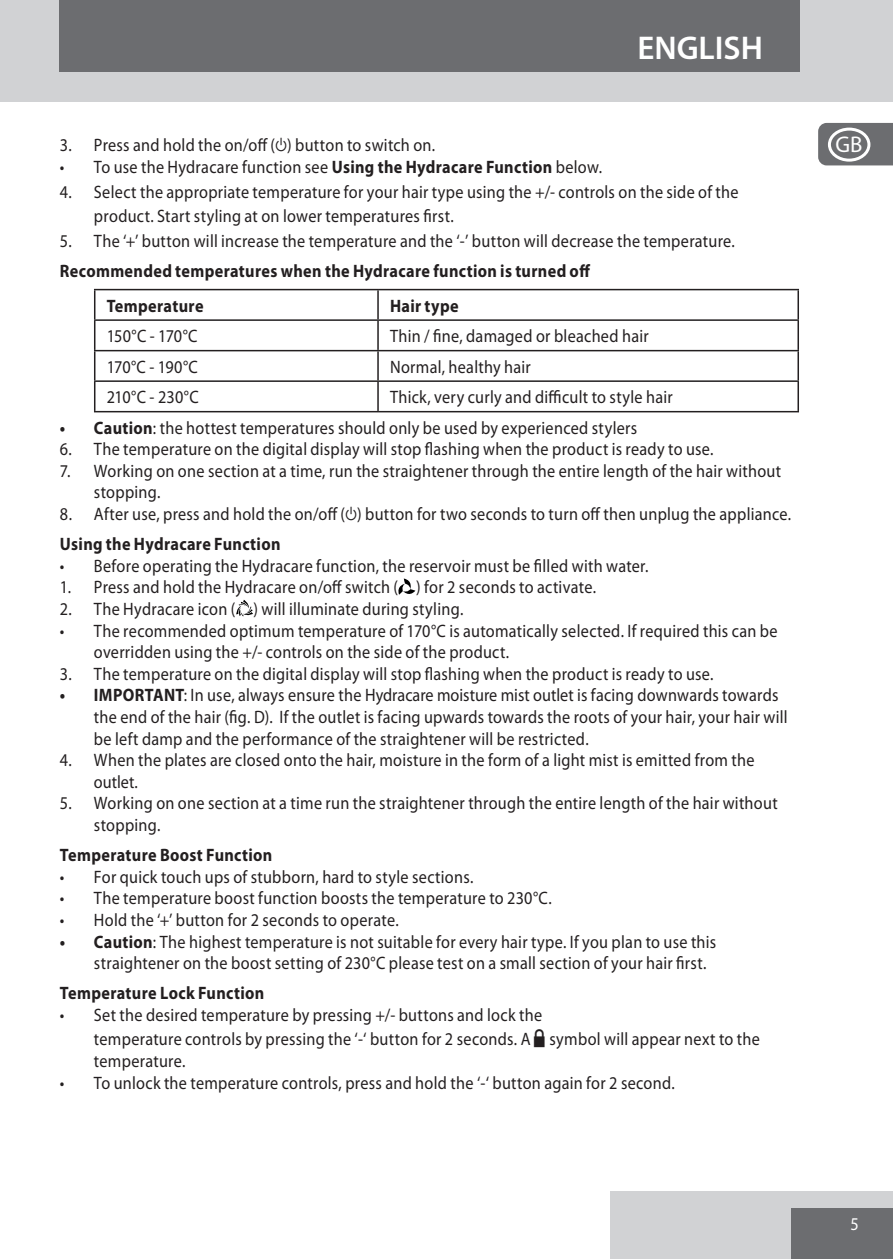
<style>
.page{position:relative;width:893px;height:1259px;background:#fff}
.page>*{position:absolute;margin:0;border:0;box-sizing:border-box;transform-origin:0 0}
.t1{font:600 33px "Myriad Pro";color:#fff}
.t2{font:22.8px "Myriad Pro";color:#fff}
.default{font:18px/21.6px "Myriad Pro";letter-spacing:.015em;color:#231f20;scale:.9 1}
.Subheading{font:700 18px "Myriad Pro";letter-spacing:.02em;color:#231f20;scale:.9 1}
.default_numbers{font:700 18px "Myriad Pro";letter-spacing:.02em;color:#231f20;scale:.9 1}
.default-2{font:700 18px "Myriad Pro";letter-spacing:.025em;color:#231f20;scale:.9 1}
.t3{font:18px "Myriad Pro";color:#fff;scale:.9 1}
.s1{font-family:"Myriad Dribsn Drabs"}
.s2{font-weight:700}
.s3{font-family:"Myriad Mine"}
</style>
<div class="page">
<div style="left:0;top:0;width:893px;height:102px;background:#d1d2d4"></div>
<div style="left:59px;top:0;width:740px;height:72px;background:#6c6d70"></div>
<div style="left:611px;top:1191px;width:282px;height:68px;background:#d1d2d4"></div>
<div style="left:791px;top:1208px;width:102px;height:51px;background:#6c6d70"></div>
<hr style="left:94px;top:289px;width:284px;height:1px;background:#231f20">
<hr style="left:378px;top:289px;width:421px;height:1px;background:#231f20">
<hr style="left:377px;top:290px;width:2px;height:29px;background:#231f20">
<hr style="left:797px;top:290px;width:2px;height:29px;background:#231f20">
<hr style="left:94px;top:319px;width:284px;height:2px;background:#231f20">
<hr style="left:378px;top:319px;width:421px;height:2px;background:#231f20">
<hr style="left:377px;top:321px;width:2px;height:29px;background:#231f20">
<hr style="left:797px;top:321px;width:2px;height:29px;background:#231f20">
<hr style="left:94px;top:350px;width:284px;height:1px;background:#231f20">
<hr style="left:378px;top:350px;width:421px;height:1px;background:#231f20">
<hr style="left:377px;top:351px;width:2px;height:29px;background:#231f20">
<hr style="left:797px;top:351px;width:2px;height:29px;background:#231f20">
<hr style="left:94px;top:380px;width:284px;height:2px;background:#231f20">
<svg style="left:94px;top:290px;width:1px;height:121px"></svg>
<hr style="left:378px;top:380px;width:421px;height:2px;background:#231f20">
<hr style="left:377px;top:382px;width:2px;height:29px;background:#231f20">
<hr style="left:797px;top:382px;width:2px;height:29px;background:#231f20">
<hr style="left:94px;top:411px;width:284px;height:1px;background:#231f20">
<hr style="left:378px;top:411px;width:421px;height:1px;background:#231f20">
<svg style="left:398px;top:578px;width:18px;height:17px"></svg>
<svg style="left:236px;top:600px;width:17px;height:17px"></svg>
<svg style="left:818px;top:123px;width:75px;height:42px;background:#747477"></svg>
<div style="left:828px;top:128px;width:42px;height:34px;border:3px solid #fff;border-radius:50%"></div>
<div style="left:828px;top:170px;width:42px;height:34px;border:3px solid #fff;border-radius:50%"></div>
<div style="left:828px;top:213px;width:42px;height:34px;border:3px solid #fff;border-radius:50%"></div>
<div style="left:828px;top:255px;width:42px;height:34px;border:3px solid #fff;border-radius:50%"></div>
<div style="left:828px;top:298px;width:42px;height:34px;border:3px solid #fff;border-radius:50%"></div>
<div style="left:828px;top:340px;width:42px;height:34px;border:3px solid #fff;border-radius:50%"></div>
<div style="left:828px;top:383px;width:42px;height:34px;border:3px solid #fff;border-radius:50%"></div>
<div style="left:828px;top:425px;width:42px;height:34px;border:3px solid #fff;border-radius:50%"></div>
<div style="left:828px;top:468px;width:42px;height:34px;border:3px solid #fff;border-radius:50%"></div>
<div style="left:828px;top:510px;width:42px;height:34px;border:3px solid #fff;border-radius:50%"></div>
<div style="left:828px;top:553px;width:42px;height:34px;border:3px solid #fff;border-radius:50%"></div>
<div style="left:828px;top:595px;width:42px;height:34px;border:3px solid #fff;border-radius:50%"></div>
<div style="left:828px;top:638px;width:42px;height:34px;border:3px solid #fff;border-radius:50%"></div>
<div style="left:828px;top:680px;width:42px;height:34px;border:3px solid #fff;border-radius:50%"></div>
<div style="left:828px;top:723px;width:42px;height:34px;border:3px solid #fff;border-radius:50%"></div>
<div style="left:828px;top:765px;width:42px;height:34px;border:3px solid #fff;border-radius:50%"></div>
<div style="left:828px;top:808px;width:42px;height:34px;border:3px solid #fff;border-radius:50%"></div>
<div style="left:828px;top:850px;width:42px;height:34px;border:3px solid #fff;border-radius:50%"></div>
<div style="left:828px;top:893px;width:42px;height:34px;border:3px solid #fff;border-radius:50%"></div>
<div style="left:828px;top:935px;width:42px;height:34px;border:3px solid #fff;border-radius:50%"></div>
<div style="left:828px;top:978px;width:42px;height:34px;border:3px solid #fff;border-radius:50%"></div>
<div style="left:828px;top:1020px;width:42px;height:34px;border:3px solid #fff;border-radius:50%"></div>
<div style="left:828px;top:1063px;width:42px;height:34px;border:3px solid #fff;border-radius:50%"></div>
<div style="left:828px;top:1106px;width:42px;height:34px;border:3px solid #fff;border-radius:50%"></div>
<div style="left:828px;top:1148px;width:42px;height:34px;border:3px solid #fff;border-radius:50%"></div>
<p class="t1" style="left:637px;top:27px;width:127px">ENGLISH</p>
<p class="default" style="left:60px;top:134px;width:419px">3. Press and hold the on/off (<span class="s1">C</span>) button to switch on.</p>
<p class="default" style="left:60px;top:156px;width:604px">• To use the Hydracare function see <span class="s2">Using the Hydracare Function</span> below.</p>
<p class="default" style="left:94px;top:179px;width:718px;line-height:24.6px;text-indent:-34px">4. Select the appropriate temperature for your hair type using the +/- controls on the side of the product. Start styling at on lower temperatures first.</p>
<p class="default" style="left:60px;top:230px;width:751px">5. The ‘+’ button will increase the temperature and the ‘-’ button will decrease the temperature.</p>
<p class="default_numbers" style="left:60px;top:259px;width:591px">Recommended temperatures when the Hydracare function is turned off</p>
<p class="default-2" style="left:107px;top:294px;width:109px">Temperature</p>
<p class="default-2" style="left:390px;top:294px;width:78px">Hair type</p>
<p class="default" style="left:107px;top:325px;width:102px">150°C - 170°C</p>
<p class="default" style="left:390px;top:325px;width:289px">Thin / fine, damaged or bleached hair</p>
<p class="default" style="left:107px;top:355px;width:103px">170°C - 190°C</p>
<p class="default" style="left:390px;top:355px;width:158px">Normal, healthy hair</p>
<p class="default" style="left:107px;top:386px;width:104px">210°C - 230°C</p>
<p class="default" style="left:390px;top:386px;width:316px">Thick, very curly and difficult to style hair</p>
<p class="default" style="left:60px;top:416px;width:643px"><span class="s2">• Caution</span>: the hottest temperatures should only be used by experienced stylers</p>
<p class="default" style="left:60px;top:438px;width:728px">6. The temperature on the digital display will stop flashing when the product is ready to use.</p>
<p class="default" style="left:94px;top:459px;width:765px;text-indent:-34px">7. Working on one section at a time, run the straightener through the entire length of the hair without stopping.</p>
<p class="default" style="left:60px;top:503px;width:814px">8. After use, press and hold the on/off (<span class="s1">C</span>) button for two seconds to turn off then unplug the appliance.</p>
<p class="Subheading" style="left:60px;top:532px;width:247px">Using the Hydracare Function</p>
<p class="default" style="left:60px;top:554px;width:655px">• Before operating the Hydracare function, the reservoir must be filled with water.</p>
<p class="default" style="left:60px;top:576px;width:597px">1. Press and hold the Hydracare on/off switch ( ) for 2 seconds to activate.</p>
<p class="default" style="left:60px;top:598px;width:450px">2. The Hydracare icon ( ) will illuminate during styling.</p>
<p class="default" style="left:94px;top:619px;width:761px;text-indent:-34px">• The recommended optimum temperature of 170°C is automatically selected. If required this can be overridden using the +/- controls on the side of the product.</p>
<p class="default" style="left:60px;top:662px;width:728px">3. The temperature on the digital display will stop flashing when the product is ready to use.</p>
<p class="default" style="left:94px;top:684px;width:772px;text-indent:-34px"><span class="s2">• IMPORTANT</span>: In use, always ensure the Hydracare moisture mist outlet is facing downwards towards the end of the hair (fig. D). If the outlet is facing upwards towards the roots of your hair, your hair will be left damp and the performance of the straightener will be restricted.</p>
<p class="default" style="left:94px;top:749px;width:735px;text-indent:-34px">4. When the plates are closed onto the hair, moisture in the form of a light mist is emitted from the outlet.</p>
<p class="default" style="left:94px;top:792px;width:761px;text-indent:-34px">5. Working on one section at a time run the straightener through the entire length of the hair without stopping.</p>
<p class="Subheading" style="left:60px;top:843px;width:238px">Temperature Boost Function</p>
<p class="default" style="left:60px;top:865px;width:461px">• For quick touch ups of stubborn, hard to style sections.</p>
<p class="default" style="left:60px;top:887px;width:548px">• The temperature boost function boosts the temperature to 230°C.</p>
<p class="default" style="left:60px;top:908px;width:378px">• Hold the ‘+’ button for 2 seconds to operate.</p>
<p class="default" style="left:94px;top:930px;width:693px;text-indent:-34px"><span class="s2">• Caution</span>: The highest temperature is not suitable for every hair type. If you plan to use this straightener on the boost setting of 230°C please test on a small section of your hair first.</p>
<p class="Subheading" style="left:60px;top:981px;width:229px">Temperature Lock Function</p>
<p class="default" style="left:94px;top:1002px;width:741px;line-height:24.6px;text-indent:-34px">• Set the desired temperature by pressing +/- buttons and lock the<br>temperature controls by pressing the ‘-‘ button for 2 seconds. A <span class="s3">L</span>symbol will appear next to the</p>
<p class="default" style="left:94px;top:1050px;width:103px">temperature.</p>
<p class="default" style="left:60px;top:1071px;width:685px">• To unlock the temperature controls, press and hold the ‘-‘ button again for 2 second.</p>
<p class="t2" style="left:835px;top:130px;width:29px">GB</p>
<p class="t3" style="left:850px;top:1212px;width:11px">5</p>
</div>
